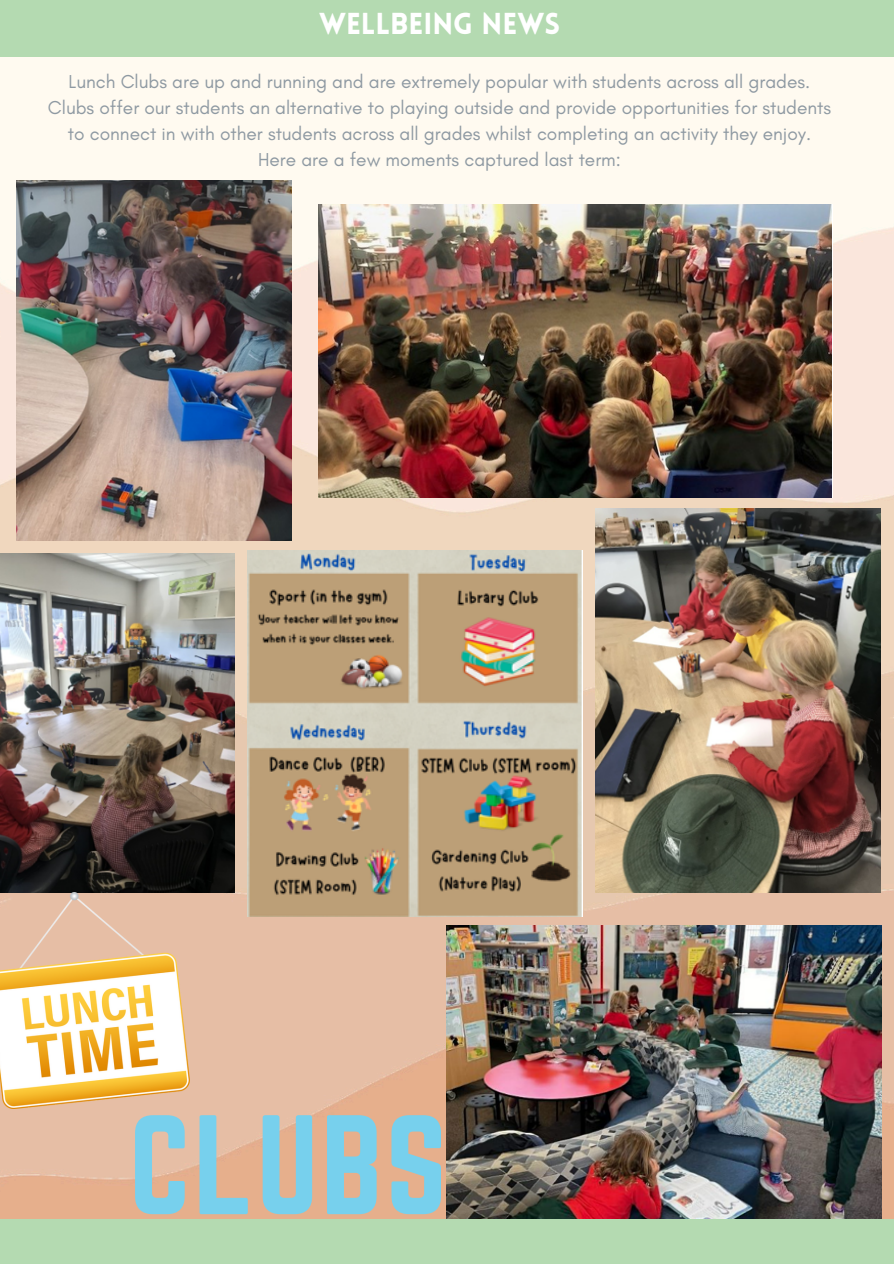
<style>
.page{position:relative;width:894px;height:1264px;background:#fff}
.page>*{position:absolute;margin:0;border:0;box-sizing:border-box;transform-origin:0 0}
.t1{font:123.6px "Norwester";letter-spacing:.02em;color:#77d0ed}
.t2{font:900 29.55px "Lovelo";color:#fff}
.t3{font:19.05px/26.1px "Glacial Indifference";color:#8e99a2;text-align:center}
</style>
<div class="page">
<img style="left:0;top:56px;width:893px;height:1163px">
<div style="left:0;top:0;width:893px;height:56px;background:#b4dab1"></div>
<div style="left:0;top:1219px;width:521px;height:44px;background:#b4dab1"></div>
<div style="left:393px;top:1219px;width:500px;height:44px;background:#b4dab1"></div>
<img style="left:248px;top:550px;width:334px;height:366px">
<img style="left:318px;top:205px;width:514px;height:292px">
<img style="left:595px;top:509px;width:285px;height:383px">
<img style="left:446px;top:925px;width:435px;height:293px">
<img style="left:16px;top:180px;width:275px;height:360px">
<img style="left:0;top:553px;width:235px;height:339px">
<img style="left:0;top:892px;width:190px;height:216px">
<p class="t2" style="left:319px;top:12px;width:242px">WELLBEING NEWS</p>
<p class="t3" style="left:48px;top:68px;width:784px">Lunch Clubs are up and running and are extremely popular with students across all grades.<br>Clubs offer our students an alternative to playing outside and provide opportunities for students to connect in with other students across all grades whilst completing an activity they enjoy.<br>Here are a few moments captured last term:</p>
<p class="t1" style="left:129px;top:1090px;width:320px">CLUBS</p>
</div>
